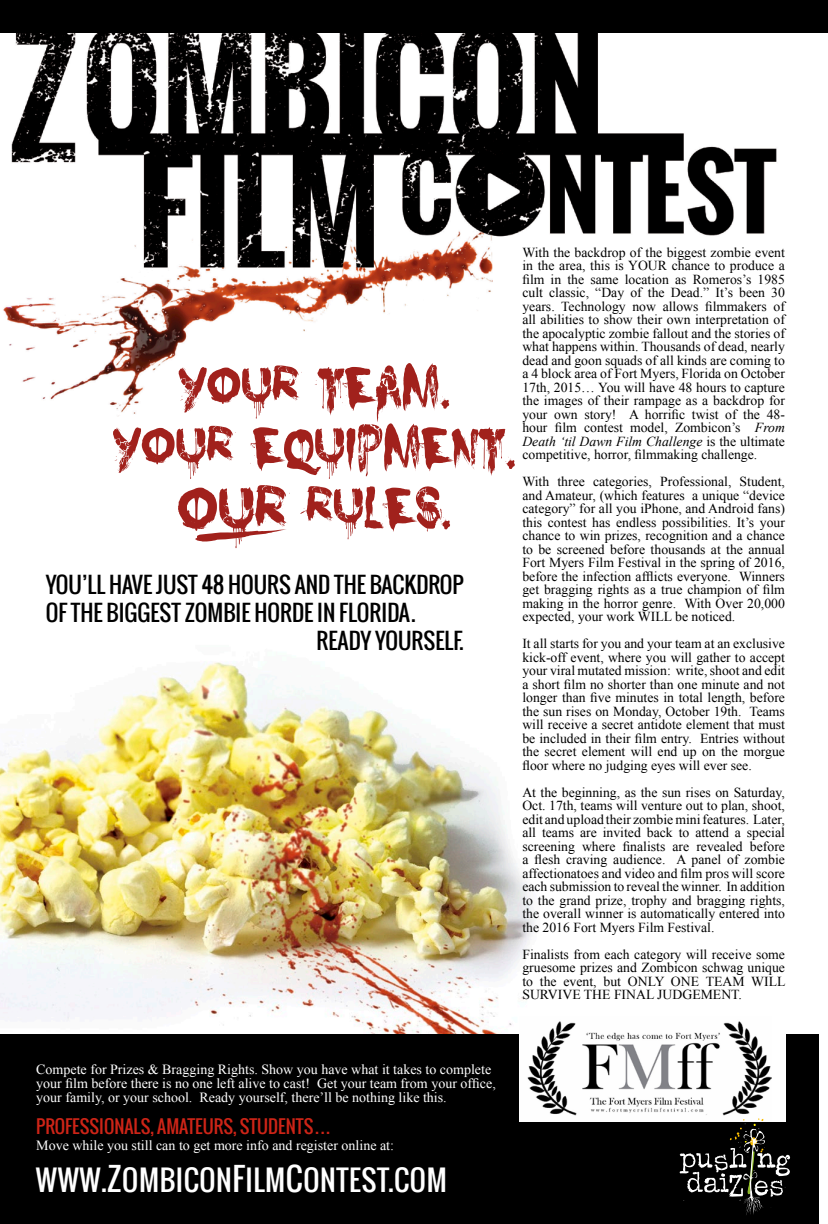
<style>
.page{position:relative;width:828px;height:1224px;background:#fff}
.page>*{position:absolute;margin:0;border:0;box-sizing:border-box;transform-origin:0 0}
.t1{font:28px "Oswald";letter-spacing:.02em;color:#fff}
.t2{font:22px/28px "Oswald";color:#000}
.t3{font:18px "Oswald";color:#cd2417}
.t4{font:14px/14px "Times New Roman";color:#fff}
.t5{font:13.7px/13.5px "Times New Roman";color:#000;text-align:justify}
.s1{font-size:31px}
.s2{font-style:italic}
</style>
<div class="page">
<img style="left:0;top:662px;width:556px;height:373px">
<img style="left:0;top:32px;width:782px;height:374px">
<svg style="left:113px;top:363px;width:402px;height:116px"></svg>
<svg style="left:178px;top:485px;width:272px;height:63px"></svg>
<div style="left:0;top:1035px;width:819px;height:189px;background:#000"></div>
<div style="left:0;top:0;width:828px;height:32px;background:#000"></div>
<div style="left:520px;top:1016px;width:265px;height:106px;background:#fff"></div>
<img style="left:527px;top:1021px;width:245px;height:98px">
<svg style="left:680px;top:1119px;width:110px;height:96px"></svg>
<p class="t2" style="left:46px;top:571px;width:420px">YOU’LL HAVE JUST 48 HOURS AND THE BACKDROP<br>OF THE BIGGEST ZOMBIE HORDE IN FLORIDA.</p>
<p class="t2" style="left:317px;top:627px;width:149px">READY YOURSELF.</p>
<p class="t4" style="left:36px;top:1062px;width:461px">Compete for Prizes &amp; Bragging Rights. Show you have what it takes to complete your film before there is no one left alive to cast! Get your team from your office, your family, or your school. Ready yourself, there’ll be nothing like this.</p>
<p class="t3" style="left:36px;top:1113px;width:295px">PROFESSIONALS, AMATEURS, STUDENTS . . .</p>
<p class="t4" style="left:36px;top:1138px;width:359px">Move while you still can to get more info and register online at:</p>
<p class="t1" style="left:36px;top:1160px;width:412px">WWW.<span class="s1">Z</span>OMBICON<span class="s1">F</span>ILM<span class="s1">C</span>ONTEST.COM</p>
<p class="t5" style="left:522px;top:245px;width:264px">With the backdrop of the biggest zombie event in the area, this is YOUR chance to produce a film in the same location as Romeros’s 1985 cult classic, “Day of the Dead.” It’s been 30 years. Technology now allows filmmakers of all abilities to show their own interpretation of the apocalyptic zombie fallout and the stories of what happens within. Thousands of dead, nearly dead and goon squads of all kinds are coming to a 4 block area of Fort Myers, Florida on October 17th, 2015… You will have 48 hours to capture the images of their rampage as a backdrop for your own story! A horrific twist of the 48- hour film contest model, Zombicon’s <span class="s2">From Death ‘til Dawn Film Challenge</span> is the ultimate competitive, horror, filmmaking challenge.</p>
<p class="t5" style="left:522px;top:475px;width:264px">With three categories, Professional, Student, and Amateur, (which features a unique “device category” for all you iPhone, and Android fans) this contest has endless possibilities. It’s your chance to win prizes, recognition and a chance to be screened before thousands at the annual Fort Myers Film Festival in the spring of 2016, before the infection afflicts everyone. Winners get bragging rights as a true champion of film making in the horror genre. With Over 20,000 expected, your work WILL be noticed.</p>
<p class="t5" style="left:522px;top:637px;width:264px">It all starts for you and your team at an exclusive kick-off event, where you will gather to accept your viral mutated mission: write, shoot and edit a short film no shorter than one minute and not longer than five minutes in total length, before the sun rises on Monday, October 19th. Teams will receive a secret antidote element that must be included in their film entry. Entries without the secret element will end up on the morgue floor where no judging eyes will ever see.</p>
<p class="t5" style="left:522px;top:785px;width:264px">At the beginning, as the sun rises on Saturday, Oct. 17th, teams will venture out to plan, shoot, edit and upload their zombie mini features. Later, all teams are invited back to attend a special screening where finalists are revealed before a flesh craving audience. A panel of zombie affectionatoes and video and film pros will score each submission to reveal the winner. In addition to the grand prize, trophy and bragging rights, the overall winner is automatically entered into the 2016 Fort Myers Film Festival.</p>
<p class="t5" style="left:522px;top:947px;width:265px">Finalists from each category will receive some gruesome prizes and Zombicon schwag unique to the event, but ONLY ONE TEAM WILL SURVIVE THE FINAL JUDGEMENT.</p>
</div>
